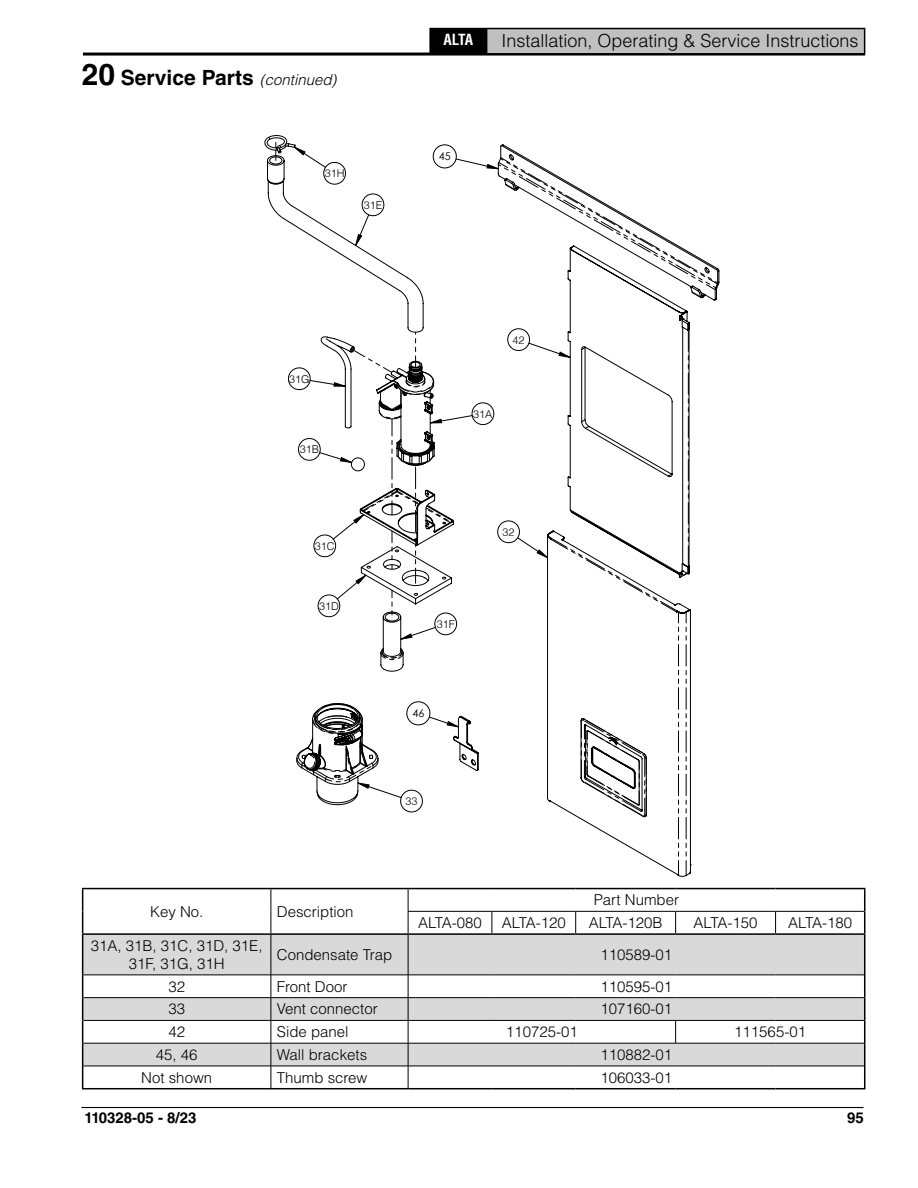
<style>
.page{position:relative;width:918px;height:1188px;background:#fff}
.page>*{position:absolute;margin:0;border:0;box-sizing:border-box;transform-origin:0 0}
.t1{font:700 21px "Helvetica LT Std";color:#000}
.t2{font:300 18px "Helvetica LT Std";color:#000}
.t3{font:300 15px/18px "Helvetica LT Std";color:#000;text-align:center}
.t4{font:700 15px "Helvetica LT Std";color:#000}
.t5{font:700 condensed 15px "Helvetica LT Std";color:#fff}
.t6{font:300 10.8px "Helvetica";color:#000}
.t7{font:10.8px "Century Gothic";color:#000}
.s1{font-size:30px}
.s2{font-weight:300;font-style:italic;font-size:15px}
</style>
<div class="page">
<hr style="left:81px;top:1107px;width:783px;height:1px;background:#000">
<hr style="left:83px;top:53px;width:782px;height:3px;background:#000">
<div style="left:430px;top:29px;width:57px;height:25px;background:#000"></div>
<div style="left:487px;top:29px;width:378px;height:25px;background:#c0c0c0"></div>
<hr style="left:429px;top:28px;width:58px;height:1px;background:#000">
<hr style="left:429px;top:29px;width:2px;height:24px;background:#000">
<hr style="left:487px;top:28px;width:378px;height:1px;background:#000">
<svg style="left:864px;top:29px;width:1px;height:24px"></svg>
<hr style="left:487px;top:53px;width:378px;height:2px;background:#000">
<svg style="left:83px;top:889px;width:781px;height:199px"></svg>
<svg style="left:83px;top:935px;width:781px;height:131px;fill:#d9d9d9"></svg>
<hr style="left:82px;top:888px;width:189px;height:1px;background:#000">
<hr style="left:271px;top:888px;width:137px;height:1px;background:#000">
<svg style="left:82px;top:889px;width:1px;height:44px"></svg>
<svg style="left:271px;top:889px;width:1px;height:44px"></svg>
<hr style="left:408px;top:888px;width:84px;height:1px;background:#000">
<hr style="left:492px;top:888px;width:84px;height:1px;background:#000">
<hr style="left:576px;top:888px;width:100px;height:1px;background:#000">
<hr style="left:676px;top:888px;width:100px;height:1px;background:#000">
<hr style="left:776px;top:888px;width:89px;height:1px;background:#000">
<svg style="left:864px;top:889px;width:1px;height:44px"></svg>
<hr style="left:408px;top:911px;width:84px;height:1px;background:#000">
<svg style="left:408px;top:889px;width:1px;height:44px"></svg>
<hr style="left:492px;top:911px;width:84px;height:1px;background:#000">
<svg style="left:492px;top:911px;width:1px;height:22px"></svg>
<hr style="left:576px;top:911px;width:100px;height:1px;background:#000">
<svg style="left:575px;top:911px;width:1px;height:22px"></svg>
<hr style="left:676px;top:911px;width:100px;height:1px;background:#000">
<svg style="left:675px;top:911px;width:1px;height:22px"></svg>
<hr style="left:776px;top:911px;width:88px;height:1px;background:#000">
<svg style="left:775px;top:911px;width:1px;height:22px"></svg>
<hr style="left:82px;top:933px;width:189px;height:2px;background:#000">
<hr style="left:82px;top:935px;width:1px;height:40px;background:#000">
<hr style="left:271px;top:933px;width:137px;height:2px;background:#000">
<hr style="left:408px;top:933px;width:84px;height:2px;background:#000">
<hr style="left:492px;top:933px;width:84px;height:2px;background:#000">
<hr style="left:576px;top:933px;width:100px;height:2px;background:#000">
<hr style="left:676px;top:933px;width:100px;height:2px;background:#000">
<hr style="left:776px;top:933px;width:89px;height:2px;background:#000">
<hr style="left:864px;top:935px;width:1px;height:40px;background:#000">
<svg style="left:82px;top:975px;width:1px;height:113px"></svg>
<svg style="left:864px;top:975px;width:1px;height:113px"></svg>
<hr style="left:82px;top:1088px;width:189px;height:1px;background:#000">
<hr style="left:271px;top:1088px;width:137px;height:1px;background:#000">
<hr style="left:408px;top:1088px;width:84px;height:1px;background:#000">
<hr style="left:492px;top:1088px;width:84px;height:1px;background:#000">
<hr style="left:576px;top:1088px;width:100px;height:1px;background:#000">
<hr style="left:676px;top:1088px;width:100px;height:1px;background:#000">
<hr style="left:776px;top:1088px;width:89px;height:1px;background:#000">
<hr style="left:271px;top:935px;width:1px;height:40px;background:#000">
<hr style="left:408px;top:935px;width:1px;height:40px;background:#000">
<hr style="left:83px;top:975px;width:188px;height:1px;background:#000">
<hr style="left:271px;top:975px;width:137px;height:1px;background:#000">
<hr style="left:408px;top:975px;width:84px;height:1px;background:#000">
<hr style="left:492px;top:975px;width:84px;height:1px;background:#000">
<hr style="left:576px;top:975px;width:100px;height:1px;background:#000">
<hr style="left:676px;top:975px;width:100px;height:1px;background:#000">
<hr style="left:776px;top:975px;width:88px;height:1px;background:#000">
<hr style="left:83px;top:997px;width:188px;height:1px;background:#000">
<hr style="left:271px;top:997px;width:137px;height:1px;background:#000">
<hr style="left:408px;top:997px;width:84px;height:1px;background:#000">
<hr style="left:492px;top:997px;width:84px;height:1px;background:#000">
<hr style="left:576px;top:997px;width:100px;height:1px;background:#000">
<hr style="left:676px;top:997px;width:100px;height:1px;background:#000">
<hr style="left:776px;top:997px;width:88px;height:1px;background:#000">
<hr style="left:83px;top:1020px;width:188px;height:1px;background:#000">
<hr style="left:271px;top:1020px;width:137px;height:1px;background:#000">
<hr style="left:408px;top:1020px;width:84px;height:1px;background:#000">
<hr style="left:492px;top:1020px;width:84px;height:1px;background:#000">
<hr style="left:576px;top:1020px;width:100px;height:1px;background:#000">
<hr style="left:676px;top:1020px;width:100px;height:1px;background:#000">
<svg style="left:675px;top:1021px;width:1px;height:22px"></svg>
<hr style="left:776px;top:1020px;width:88px;height:1px;background:#000">
<hr style="left:83px;top:1043px;width:188px;height:1px;background:#000">
<hr style="left:271px;top:1043px;width:137px;height:1px;background:#000">
<hr style="left:408px;top:1043px;width:84px;height:1px;background:#000">
<hr style="left:492px;top:1043px;width:84px;height:1px;background:#000">
<hr style="left:576px;top:1043px;width:100px;height:1px;background:#000">
<hr style="left:676px;top:1043px;width:100px;height:1px;background:#000">
<hr style="left:776px;top:1043px;width:88px;height:1px;background:#000">
<hr style="left:83px;top:1066px;width:188px;height:1px;background:#000">
<hr style="left:271px;top:1066px;width:137px;height:1px;background:#000">
<svg style="left:271px;top:975px;width:1px;height:113px"></svg>
<hr style="left:408px;top:1066px;width:84px;height:1px;background:#000">
<svg style="left:408px;top:975px;width:1px;height:113px"></svg>
<hr style="left:492px;top:1066px;width:84px;height:1px;background:#000">
<hr style="left:576px;top:1066px;width:100px;height:1px;background:#000">
<hr style="left:676px;top:1066px;width:100px;height:1px;background:#000">
<hr style="left:776px;top:1066px;width:88px;height:1px;background:#000">
<svg style="left:264px;top:135px;width:191px;height:537px"></svg>
<svg style="left:392px;top:590px;width:1px;height:27px"></svg>
<svg style="left:267px;top:137px;width:3px;height:4px"></svg>
<svg style="left:276px;top:143px;width:13px;height:17px"></svg>
<svg style="left:380px;top:648px;width:24px;height:12px"></svg>
<svg style="left:267px;top:178px;width:18px;height:7px"></svg>
<svg style="left:351px;top:332px;width:103px;height:251px"></svg>
<svg style="left:296px;top:703px;width:83px;height:103px"></svg>
<svg style="left:497px;top:144px;width:223px;height:731px"></svg>
<svg style="left:453px;top:715px;width:26px;height:56px"></svg>
<h1 class="t1" style="left:82px;top:65px;width:256px"><span class="s1">20</span> Service Parts <span class="s2">(continued)</span></h1>
<p class="t6" style="left:325px;top:167px;width:21px">31H</p>
<p class="t6" style="left:364px;top:198px;width:20px">31E</p>
<p class="t5" style="left:444px;top:30px;width:31px">ALTA</p>
<p class="t2" style="left:501px;top:30px;width:359px">Installation, Operating &amp; Service Instructions</p>
<p class="t7" style="left:439px;top:149px;width:13px">45</p>
<p class="t6" style="left:289px;top:372px;width:22px">31G</p>
<p class="t6" style="left:300px;top:443px;width:21px">31B</p>
<p class="t6" style="left:315px;top:539px;width:21px">31C</p>
<p class="t6" style="left:319px;top:599px;width:21px">31D</p>
<p class="t3" style="left:150px;top:902px;width:55px">Key No.</p>
<p class="t3" style="left:277px;top:902px;width:78px">Description</p>
<p class="t6" style="left:513px;top:333px;width:13px">42</p>
<p class="t6" style="left:473px;top:407px;width:21px">31A</p>
<p class="t6" style="left:437px;top:617px;width:19px">31F</p>
<p class="t7" style="left:412px;top:706px;width:13px">46</p>
<p class="t6" style="left:406px;top:795px;width:13px">33</p>
<p class="t6" style="left:503px;top:525px;width:13px">32</p>
<p class="t3" style="left:594px;top:891px;width:87px">Part Number</p>
<p class="t3" style="left:418px;top:914px;width:65px">ALTA-080</p>
<p class="t3" style="left:502px;top:914px;width:65px">ALTA-120</p>
<p class="t3" style="left:589px;top:914px;width:75px">ALTA-120B</p>
<p class="t3" style="left:694px;top:914px;width:65px">ALTA-150</p>
<p class="t3" style="left:788px;top:914px;width:65px">ALTA-180</p>
<p class="t3" style="left:91px;top:936px;width:173px">31A, 31B, 31C, 31D, 31E,<br>31F, 31G, 31H</p>
<p class="t3" style="left:277px;top:945px;width:117px">Condensate Trap</p>
<p class="t3" style="left:601px;top:945px;width:73px">110589-01</p>
<p class="t3" style="left:168px;top:977px;width:18px">32</p>
<p class="t3" style="left:277px;top:977px;width:72px">Front Door</p>
<p class="t3" style="left:601px;top:977px;width:73px">110595-01</p>
<p class="t3" style="left:168px;top:1000px;width:18px">33</p>
<p class="t3" style="left:277px;top:1000px;width:102px">Vent connector</p>
<p class="t3" style="left:601px;top:1000px;width:73px">107160-01</p>
<p class="t3" style="left:168px;top:1023px;width:18px">42</p>
<p class="t3" style="left:277px;top:1023px;width:73px">Side panel</p>
<p class="t3" style="left:506px;top:1023px;width:73px">110725-01</p>
<p class="t3" style="left:734px;top:1023px;width:73px">111565-01</p>
<p class="t3" style="left:156px;top:1045px;width:43px">45, 46</p>
<p class="t3" style="left:277px;top:1045px;width:92px">Wall brackets</p>
<p class="t3" style="left:601px;top:1045px;width:73px">110882-01</p>
<p class="t3" style="left:141px;top:1068px;width:72px">Not shown</p>
<p class="t3" style="left:277px;top:1068px;width:92px">Thumb screw</p>
<p class="t3" style="left:601px;top:1068px;width:73px">106033-01</p>
<p class="t4" style="left:85px;top:1109px;width:113px">110328-05 - 8/23</p>
<p class="t4" style="left:847px;top:1109px;width:18px">95</p>
</div>
